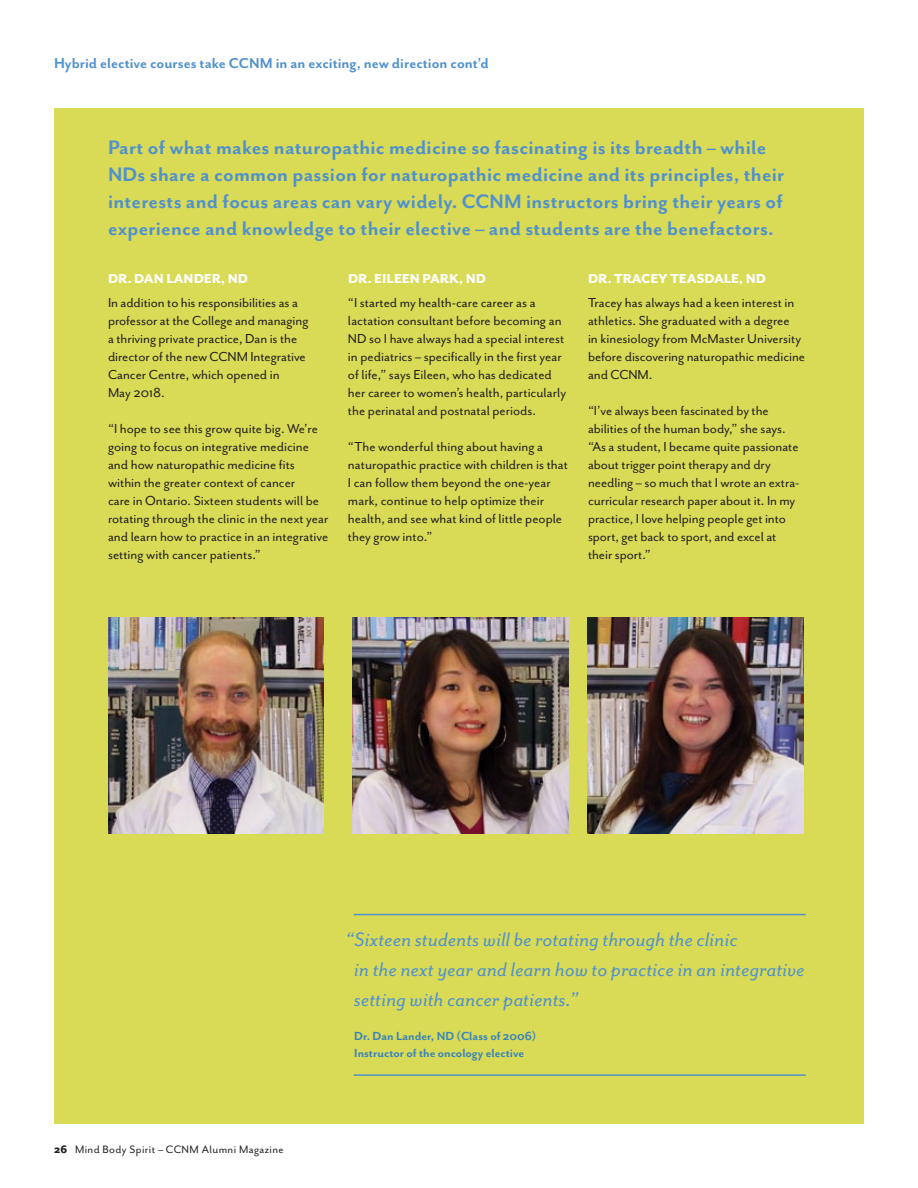
<style>
.page{position:relative;width:918px;height:1188px;background:#fff}
.page>*{position:absolute;margin:0;border:0;box-sizing:border-box;transform-origin:0 0}
.t1{font:700 22.5px/27px "Mr Eaves San OT";letter-spacing:.01em;color:#5091cd}
.t2{font:italic 22.5px/30px "Mr Eaves San OT";letter-spacing:.01em;color:#5091cd}
.t3{font:700 16.5px "Mr Eaves San OT";color:#5091cd}
.t4{font:15px/18px "Mr Eaves San OT";color:#231f20}
.t5{font:800 15px "Mr Eaves San OT";color:#fff}
.t6{font:700 13.5px/16.5px "Mr Eaves San OT";color:#3883bb}
.t7{font:12.3px "Mr Eaves San OT";letter-spacing:.03em;color:#231f20}
.s1{font-weight:800}
</style>
<div class="page">
<div style="left:54px;top:108px;width:810px;height:1015px;background:#d9da55"></div>
<img style="left:352px;top:618px;width:216px;height:216px">
<img style="left:108px;top:618px;width:216px;height:216px">
<img style="left:588px;top:618px;width:216px;height:216px">
<hr style="left:354px;top:914px;width:452px;height:1px;background:#5091cd">
<hr style="left:354px;top:1074px;width:452px;height:2px;background:#5091cd">
<p class="t3" style="left:54px;top:54px;width:436px">Hybrid elective courses take CCNM in an exciting, new direction cont’d</p>
<p class="t1" style="left:108px;top:134px;width:678px">Part of what makes naturopathic medicine so fascinating is its breadth – while NDs share a common passion for naturopathic medicine and its principles, their interests and focus areas can vary widely. CCNM instructors bring their years of experience and knowledge to their elective – and students are the benefactors.</p>
<p class="t5" style="left:108px;top:270px;width:142px">DR. DAN LANDER, ND</p>
<p class="t4" style="left:108px;top:293px;width:202px">In addition to his responsibilities as a professor at the College and managing a thriving private practice, Dan is the director of the new CCNM Integrative<br>Cancer Centre, which opened in<br>May 2018.</p>
<p class="t4" style="left:108px;top:419px;width:222px">“I hope to see this grow quite big. We’re going to focus on integrative medicine and how naturopathic medicine fits within the greater context of cancer<br>care in Ontario. Sixteen students will be rotating through the clinic in the next year and learn how to practice in an integrative setting with cancer patients.”</p>
<p class="t5" style="left:348px;top:270px;width:140px">DR. EILEEN PARK, ND</p>
<p class="t4" style="left:348px;top:293px;width:220px">“I started my health-care career as a lactation consultant before becoming an ND so I have always had a special interest in pediatrics – specifically in the first year of life,” says Eileen, who has dedicated her career to women’s health, particularly the perinatal and postnatal periods.</p>
<p class="t4" style="left:348px;top:437px;width:222px">“The wonderful thing about having a naturopathic practice with children is that I can follow them beyond the one-year mark, continue to help optimize their health, and see what kind of little people they grow into.”</p>
<p class="t5" style="left:588px;top:270px;width:180px">DR. TRAC EY TEASDALE, ND</p>
<p class="t4" style="left:588px;top:293px;width:219px">Tracey has always had a keen interest in athletics. She graduated with a degree<br>in kinesiology from McMaster University before discovering naturopathic medicine and CCNM.</p>
<p class="t4" style="left:588px;top:401px;width:213px">“I’ve always been fascinated by the abilities of the human body,” she says. “As a student, I became quite passionate about trigger point therapy and dry needling – so much that I wrote an extra&shy;curricular research paper about it. In my practice, I love helping people get into sport, get back to sport, and excel at their sport.”</p>
<p class="t7" style="left:54px;top:1143px;width:231px"><span class="s1">26</span> Mind Body Spirit – CCNM Alumni Magazine</p>
<h1 class="t2" style="left:354px;top:924px;width:452px;text-indent:-9px">“Sixteen students will be rotating through the clinic<br>in the next year and learn how to practice in an integrative setting with cancer patients.”</h1>
<p class="t6" style="left:354px;top:1028px;width:184px">Dr. Dan Lander, ND (Class of 2006)<br>Instructor of the oncology elective</p>
</div>
